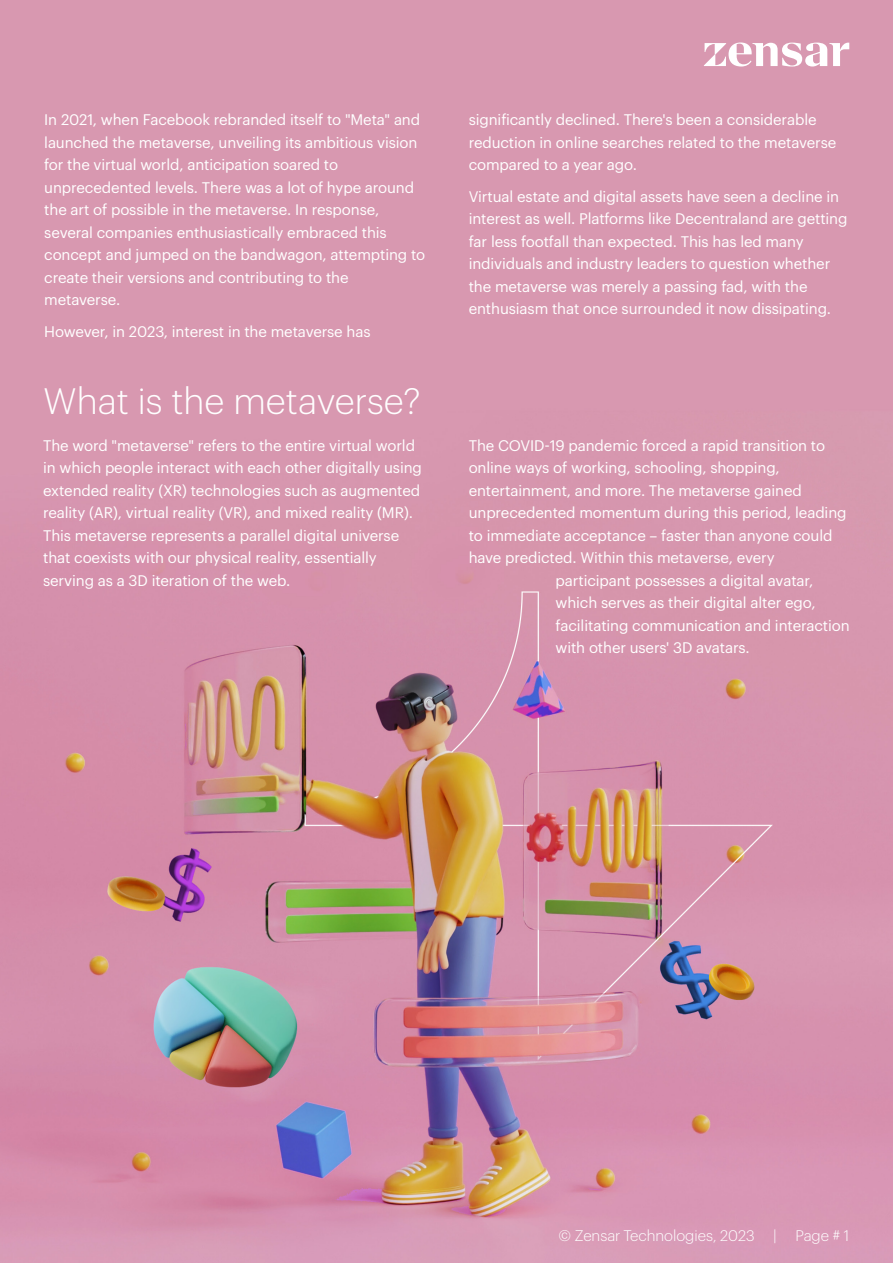
<style>
.page{position:relative;width:893px;height:1263px;background:#fff}
.page>*{position:absolute;margin:0;border:0;box-sizing:border-box;transform-origin:0 0}
.t1{font:300 36px "Graphik";color:#fff}
.t2{font:15px/22.5px "Graphik";letter-spacing:-.01em;color:#fff}
.t3{font:300 15px "Graphik";color:#fff}
</style>
<div class="page">
<img style="left:0;top:0;width:893px;height:1263px">
<svg style="left:704px;top:43px;width:145px;height:24px"></svg>
<p class="t2" style="left:44px;top:107px;width:383px">In 2021, when Facebook rebranded itself to "Meta" and launched the metaverse, unveiling its ambitious vision for the virtual world, anticipation soared to unprecedented levels. There was a lot of hype around the art of possible in the metaverse. In response, several companies enthusiastically embraced this concept and jumped on the bandwagon, attempting to create their versions and contributing to the metaverse.</p>
<p class="t2" style="left:44px;top:319px;width:328px">However, in 2023, interest in the metaverse has</p>
<h1 class="t1" style="left:44px;top:374px;width:379px">What is the metaverse?</h1>
<p class="t2" style="left:469px;top:107px;width:369px">significantly declined. There's been a considerable reduction in online searches related to the metaverse compared to a year ago.</p>
<p class="t2" style="left:469px;top:184px;width:380px">Virtual estate and digital assets have seen a decline in interest as well. Platforms like Decentraland are getting far less footfall than expected. This has led many individuals and industry leaders to question whether the metaverse was merely a passing fad, with the enthusiasm that once surrounded it now dissipating.</p>
<p class="t2" style="left:43px;top:433px;width:380px">The word "metaverse" refers to the entire virtual world in which people interact with each other digitally using extended reality (XR) technologies such as augmented reality (AR), virtual reality (VR), and mixed reality (MR).<br>This metaverse represents a parallel digital universe that coexists with our physical reality, essentially serving as a 3D iteration of the web.</p>
<p class="t2" style="left:469px;top:433px;width:358px">The COVID-19 pandemic forced a rapid transition to</p>
<p class="t2" style="left:469px;top:455px;width:313px">online ways of working, schooling, shopping,</p>
<p class="t2" style="left:469px;top:478px;width:335px">entertainment, and more. The metaverse gained</p>
<p class="t2" style="left:469px;top:500px;width:379px">unprecedented momentum during this period, leading</p>
<p class="t2" style="left:469px;top:523px;width:365px">to immediate acceptance – faster than anyone could</p>
<p class="t2" style="left:469px;top:545px;width:308px">have predicted. Within this metaverse, every</p>
<p class="t2" style="left:556px;top:568px;width:259px">participant possesses a digital avatar,</p>
<p class="t2" style="left:556px;top:590px;width:262px">which serves as their digital alter ego,</p>
<p class="t2" style="left:556px;top:613px;width:296px">facilitating communication and interaction</p>
<p class="t2" style="left:556px;top:635px;width:196px">with other users' 3D avatars.</p>
<p class="t3" style="left:558px;top:1225px;width:292px">© Zensar Technologies, 2023 | Page # 1</p>
</div>
